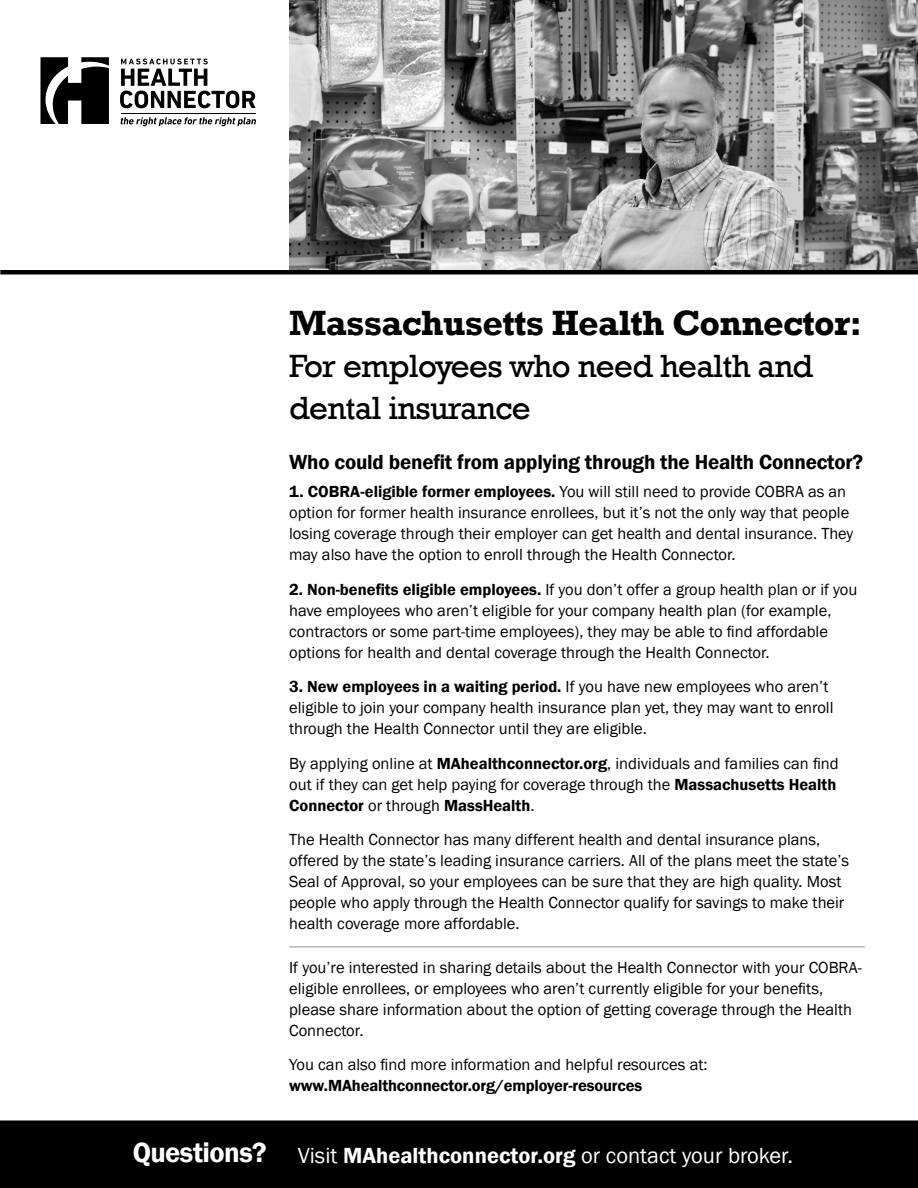
<style>
.page{position:relative;width:918px;height:1188px;background:#fff}
.page>*{position:absolute;margin:0;border:0;box-sizing:border-box;transform-origin:0 0}
.t1{font:700 36px "Rockwell";letter-spacing:-.02em;color:#000}
.t2{font:33px/42px "Rockwell";letter-spacing:-.02em;color:#000}
.t3{font:600 28.5px "Franklin Gothic";letter-spacing:-.02em;color:#fff}
.t4{font:22.5px "Franklin Gothic";color:#fff}
.t5{font:600 21px "Franklin Gothic";letter-spacing:-.01em;color:#000}
.Normal_gray{font:16.5px/21px "Franklin Gothic";color:#000}
.s1{font-weight:600}
</style>
<div class="page">
<div style="left:0;top:1121px;width:918px;height:67px;background:#000"></div>
<div style="left:0;top:1120px;width:918px;height:68px;border:2px solid #000"></div>
<img style="left:289px;top:0;width:629px;height:270px">
<hr style="left:0;top:270px;width:918px;height:4px;background:#000">
<svg style="left:120px;top:59px;width:136px;height:49px"></svg>
<hr style="left:121px;top:113px;width:134px;height:1px;background:#000">
<svg style="left:40px;top:57px;width:69px;height:67px"></svg>
<svg style="left:120px;top:117px;width:136px;height:9px"></svg>
<hr style="left:289px;top:947px;width:576px;height:1px;background:#8d8d8d">
<h1 class="t1" style="left:289px;top:301px;width:575px">Massachusetts Health Connector:</h1>
<h1 class="t2" style="left:289px;top:346px;width:526px">For employees who need health and dental insurance</h1>
<h3 class="t5" style="left:289px;top:449px;width:576px">Who could benefit from applying through the Health Connector?</h3>
<p class="Normal_gray" style="left:289px;top:481px;width:566px"><span class="s1">1. COBRA-eligible former employees.</span> You will still need to provide COBRA as an option for former health insurance enrollees, but it’s not the only way that people losing coverage through their employer can get health and dental insurance. They may also have the option to enroll through the Health Connector.</p>
<p class="Normal_gray" style="left:289px;top:579px;width:570px"><span class="s1">2. Non-benefits eligible employees.</span> If you don’t offer a group health plan or if you have employees who aren’t eligible for your company health plan (for example, contractors or some part-time employees), they may be able to find affordable options for health and dental coverage through the Health Connector.</p>
<p class="Normal_gray" style="left:289px;top:676px;width:546px"><span class="s1">3. New employees in a waiting period.</span> If you have new employees who aren’t eligible to join your company health insurance plan yet, they may want to enroll through the Health Connector until they are eligible.</p>
<p class="Normal_gray" style="left:289px;top:753px;width:551px">By applying online at <span class="s1">MAhealthconnector.org</span>, individuals and families can find out if they can get help paying for coverage through the <span class="s1">Massachusetts Health<br>Connector</span> or through <span class="s1">MassHealth</span>.</p>
<p class="Normal_gray" style="left:289px;top:829px;width:562px">The Health Connector has many different health and dental insurance plans, offered by the state’s leading insurance carriers. All of the plans meet the state’s Seal of Approval, so your employees can be sure that they are high quality. Most people who apply through the Health Connector qualify for savings to make their health coverage more affordable.</p>
<p class="Normal_gray" style="left:289px;top:957px;width:574px">If you’re interested in sharing details about the Health Connector with your COBRA&shy;eligible enrollees, or employees who aren’t currently eligible for your benefits, please share information about the option of getting coverage through the Health Connector.</p>
<p class="Normal_gray" style="left:289px;top:1055px;width:420px">You can also find more information and helpful resources at: <span class="s1">www.MAhealthconnector.org/employer-resources</span></p>
<p class="t3" style="left:133px;top:1135px;width:136px">Questions?</p>
<p class="t4" style="left:298px;top:1141px;width:497px">Visit <span class="s1">MAhealthconnector.org</span> or contact your broker.</p>
</div>
